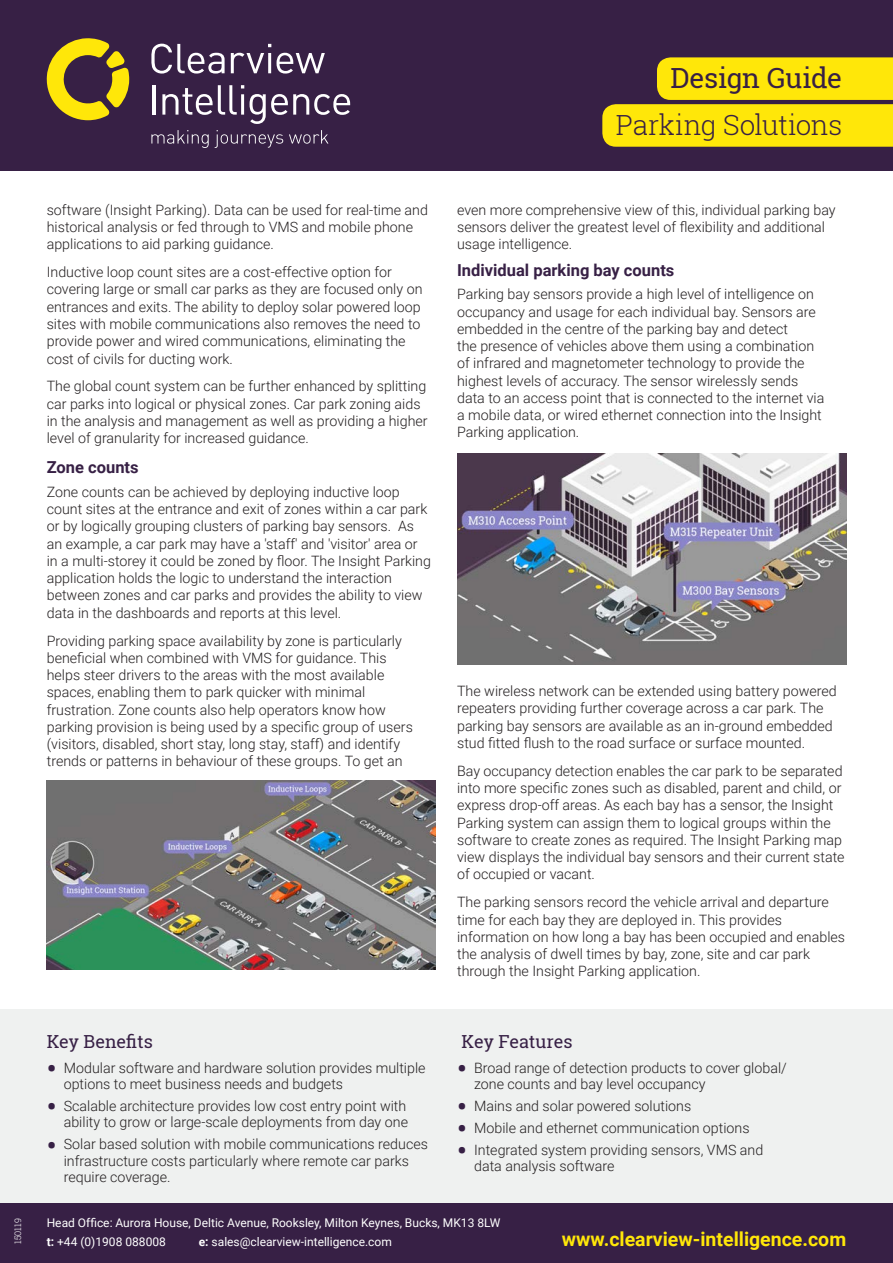
<style>
.page{position:relative;width:893px;height:1263px;background:#fff}
.page>*{position:absolute;margin:0;border:0;box-sizing:border-box;transform-origin:0 0}
.project___location{font:300 27.75px "Roboto Slab";letter-spacing:-.02em;color:#372045}
.t1{font:27.75px "Roboto Slab";letter-spacing:-.015em;color:#372045}
.t2{font:700 19.5px "Roboto";color:#ffe709}
.key_heading{font:18px "Roboto Slab";color:#372045}
.sub_heading{font:700 16.5px "Roboto";color:#372045}
.body_text{font:300 14.25px/17.2px "Roboto";color:#231f20}
.t3{font:12px "Roboto";color:#fff}
.strapline{font:300 9px "Roboto Slab";color:#fff}
.s1{font-weight:700;font-size:27px;color:#372045}
.s2{font-weight:700}
</style>
<div class="page">
<div style="left:0;top:0;width:893px;height:170px;background:#372045"></div>
<svg style="left:46px;top:38px;width:83px;height:82px"></svg>
<svg style="left:151px;top:130px;width:58px;height:18px"></svg>
<svg style="left:215px;top:130px;width:68px;height:18px"></svg>
<svg style="left:289px;top:130px;width:39px;height:14px"></svg>
<svg style="left:151px;top:44px;width:74px;height:30px"></svg>
<svg style="left:231px;top:53px;width:33px;height:20px"></svg>
<hr style="left:268px;top:53px;width:3px;height:20px;background:#fff">
<svg style="left:277px;top:53px;width:48px;height:21px"></svg>
<hr style="left:153px;top:85px;width:3px;height:30px;background:#fff">
<svg style="left:162px;top:85px;width:82px;height:30px"></svg>
<hr style="left:241px;top:94px;width:3px;height:21px;background:#fff">
<svg style="left:250px;top:94px;width:100px;height:30px"></svg>
<svg style="left:602px;top:57px;width:291px;height:90px;background:#e0c812"></svg>
<div style="left:0;top:1203px;width:893px;height:60px;background:#372045"></div>
<img style="left:47px;top:780px;width:389px;height:190px">
<img style="left:457px;top:454px;width:389px;height:210px">
<div style="left:0;top:1010px;width:893px;height:193px;background:#eff1f0"></div>
<p class="strapline" style="left:12px;top:1244px;width:27px;rotate:-90deg">150119</p>
<p class="body_text" style="left:47px;top:201px;width:383px">software (Insight Parking). Data can be used for real-time and historical analysis or fed through to VMS and mobile phone applications to aid parking guidance.</p>
<p class="body_text" style="left:47px;top:263px;width:377px">Inductive loop count sites are a cost-effective option for covering large or small car parks as they are focused only on entrances and exits. The ability to deploy solar powered loop sites with mobile communications also removes the need to provide power and wired communications, eliminating the cost of civils for ducting work.</p>
<p class="body_text" style="left:47px;top:377px;width:382px">The global count system can be further enhanced by splitting car parks into logical or physical zones. Car park zoning aids in the analysis and management as well as providing a higher level of granularity for increased guidance.</p>
<p class="sub_heading" style="left:47px;top:456px;width:93px">Zone counts</p>
<p class="body_text" style="left:47px;top:483px;width:386px">Zone counts can be achieved by deploying inductive loop count sites at the entrance and exit of zones within a car park or by logically grouping clusters of parking bay sensors. As an example, a car park may have a 'staff' and 'visitor' area or in a multi-storey it could be zoned by floor. The Insight Parking application holds the logic to understand the interaction between zones and car parks and provides the ability to view data in the dashboards and reports at this level.</p>
<p class="body_text" style="left:47px;top:631px;width:368px">Providing parking space availability by zone is particularly beneficial when combined with VMS for guidance. This helps steer drivers to the areas with the most available spaces, enabling them to park quicker with minimal frustration. Zone counts also help operators know how parking provision is being used by a specific group of users (visitors, disabled, short stay, long stay, staff) and identify trends or patterns in behaviour of these groups. To get an</p>
<p class="key_heading" style="left:47px;top:1029px;width:108px">Key Benefits</p>
<p class="body_text" style="left:64px;top:1059px;width:363px;line-height:16.5px;text-indent:-17px"><span class="s1">•</span> Modular software and hardware solution provides multiple options to meet business needs and budgets</p>
<p class="body_text" style="left:47px;top:1097px;width:363px;line-height:16.5px;text-align:right"><span class="s1">•</span> Scalable architecture provides low cost entry point with ability to grow or large-scale deployments from day one</p>
<p class="body_text" style="left:64px;top:1135px;width:366px;line-height:16.5px;text-indent:-17px"><span class="s1">•</span> Solar based solution with mobile communications reduces infrastructure costs particularly where remote car parks require coverage.</p>
<p class="t1" style="left:670px;top:59px;width:173px">Design Guide</p>
<p class="project___location" style="left:616px;top:106px;width:228px">Parking Solutions</p>
<p class="body_text" style="left:457px;top:201px;width:380px">even more comprehensive view of this, individual parking bay sensors deliver the greatest level of flexibility and additional usage intelligence.</p>
<p class="sub_heading" style="left:457px;top:258px;width:219px">Individual parking bay counts</p>
<p class="body_text" style="left:457px;top:285px;width:369px">Parking bay sensors provide a high level of intelligence on occupancy and usage for each individual bay. Sensors are embedded in the centre of the parking bay and detect<br>the presence of vehicles above them using a combination of infrared and magnetometer technology to provide the highest levels of accuracy. The sensor wirelessly sends data to an access point that is connected to the internet via a mobile data, or wired ethernet connection into the Insight Parking application.</p>
<p class="body_text" style="left:457px;top:682px;width:381px">The wireless network can be extended using battery powered repeaters providing further coverage across a car park. The parking bay sensors are available as an in-ground embedded stud fitted flush to the road surface or surface mounted.</p>
<p class="body_text" style="left:457px;top:762px;width:389px">Bay occupancy detection enables the car park to be separated into more specific zones such as disabled, parent and child, or express drop-off areas. As each bay has a sensor, the Insight Parking system can assign them to logical groups within the software to create zones as required. The Insight Parking map view displays the individual bay sensors and their current state of occupied or vacant.</p>
<p class="body_text" style="left:457px;top:893px;width:389px">The parking sensors record the vehicle arrival and departure time for each bay they are deployed in. This provides information on how long a bay has been occupied and enables the analysis of dwell times by bay, zone, site and car park through the Insight Parking application.</p>
<p class="key_heading" style="left:462px;top:1029px;width:113px">Key Features</p>
<p class="body_text" style="left:474px;top:1059px;width:314px;line-height:16.5px;text-indent:-17px"><span class="s1">•</span> Broad range of detection products to cover global/ zone counts and bay level occupancy</p>
<p class="body_text" style="left:457px;top:1097px;width:236px"><span class="s1">•</span> Mains and solar powered solutions</p>
<p class="body_text" style="left:457px;top:1118px;width:294px"><span class="s1">•</span> Mobile and ethernet communication options</p>
<p class="body_text" style="left:474px;top:1141px;width:291px;line-height:16.5px;text-indent:-17px"><span class="s1">•</span> Integrated system providing sensors, VMS and data analysis software</p>
<p class="t3" style="left:47px;top:1215px;width:455px">Head Office: Aurora House, Deltic Avenue, Rooksley, Milton Keynes, Bucks, MK13 8LW</p>
<p class="t3" style="left:47px;top:1233px;width:121px"><span class="s2">t:</span> +44 (0)1908 088008</p>
<p class="t3" style="left:199px;top:1233px;width:195px"><span class="s2">e:</span> sales@clearview-intelligence.com</p>
<p class="t2" style="left:562px;top:1225px;width:286px">www.clearview-intelligence.com</p>
</div>
